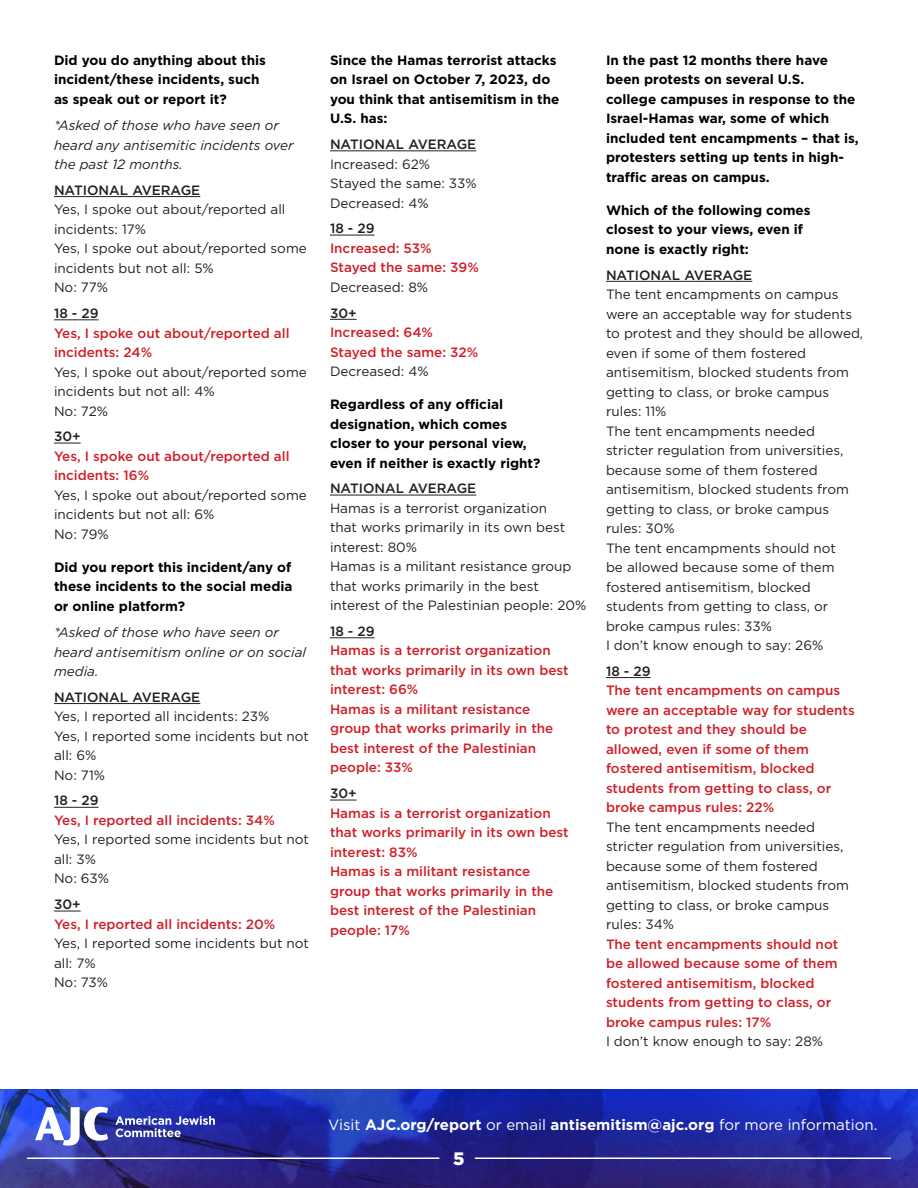
<style>
.page{position:relative;width:918px;height:1188px;background:#fff}
.page>*{position:absolute;margin:0;border:0;box-sizing:border-box;transform-origin:0 0}
.t1{font:900 18px "Gotham";color:#fff}
.t2{font:700 15px "Gotham";color:#fff}
.Body_Answers{font:13.5px/19.5px "Gotham";color:#231f20}
.Body_Answers-2{font:500 13.5px/19.5px "Gotham";color:#cf2029}
.Question{font:700 13.5px/19.5px "Gotham";color:#000}
.Body_Answers-3{font:italic 13.5px/19.5px "Gotham";color:#231f20}
.Header_within_Q{font:500 13.5px "Gotham";color:#231f20}
.s1{font-weight:400}
</style>
<div class="page">
<img style="left:0;top:1090px;width:918px;height:98px">
<svg style="left:115px;top:1116px;width:100px;height:21px;background:#6167bc"></svg>
<svg style="left:35px;top:1107px;width:73px;height:39px"></svg>
<hr style="left:27px;top:1157px;width:412px;height:2px;background:#fff">
<hr style="left:475px;top:1157px;width:416px;height:2px;background:#fff">
<hr style="left:54px;top:196px;width:146px;height:1px;background:#231f20">
<hr style="left:54px;top:320px;width:45px;height:1px;background:#231f20">
<svg style="left:54px;top:443px;width:27px;height:1px"></svg>
<hr style="left:54px;top:703px;width:146px;height:1px;background:#231f20">
<hr style="left:54px;top:807px;width:45px;height:1px;background:#231f20">
<svg style="left:54px;top:911px;width:27px;height:1px"></svg>
<hr style="left:330px;top:151px;width:146px;height:1px;background:#231f20">
<hr style="left:330px;top:235px;width:45px;height:1px;background:#231f20">
<svg style="left:330px;top:319px;width:27px;height:1px"></svg>
<hr style="left:330px;top:495px;width:146px;height:1px;background:#231f20">
<hr style="left:330px;top:638px;width:45px;height:1px;background:#231f20">
<svg style="left:330px;top:800px;width:27px;height:1px"></svg>
<hr style="left:606px;top:281px;width:146px;height:1px;background:#231f20">
<hr style="left:606px;top:677px;width:45px;height:1px;background:#231f20">
<p class="Question" style="left:54px;top:50px;width:214px">Did you do anything about this incident/these incidents, such as speak out or report it?</p>
<p class="Body_Answers-3" style="left:54px;top:115px;width:241px">*Asked of those who have seen or heard any antisemitic incidents over the past 12 months.</p>
<p class="Header_within_Q" style="left:54px;top:181px;width:148px">NATIONAL AVERAGE</p>
<p class="Body_Answers" style="left:54px;top:199px;width:233px">Yes, I spoke out about/reported all incidents: 17%</p>
<p class="Body_Answers" style="left:54px;top:238px;width:254px">Yes, I spoke out about/reported some incidents but not all: 5%</p>
<p class="Body_Answers" style="left:54px;top:277px;width:56px">No: 77%</p>
<p class="Header_within_Q" style="left:54px;top:304px;width:46px">18 - 29</p>
<p class="Body_Answers-2" style="left:54px;top:323px;width:237px">Yes, I spoke out about/reported all incidents: 24%</p>
<p class="Body_Answers" style="left:54px;top:362px;width:254px">Yes, I spoke out about/reported some incidents but not all: 4%</p>
<p class="Body_Answers" style="left:54px;top:401px;width:56px">No: 72%</p>
<p class="Header_within_Q" style="left:54px;top:428px;width:28px">30+</p>
<p class="Body_Answers-2" style="left:54px;top:446px;width:237px">Yes, I spoke out about/reported all incidents: 16%</p>
<p class="Body_Answers" style="left:54px;top:485px;width:254px">Yes, I spoke out about/reported some incidents but not all: 6%</p>
<p class="Body_Answers" style="left:54px;top:524px;width:56px">No: 79%</p>
<p class="Question" style="left:54px;top:557px;width:240px;text-align:justify">Did you report this incident/any of these incidents to the social media or online platform?</p>
<p class="Body_Answers-3" style="left:54px;top:622px;width:254px">*Asked of those who have seen or heard antisemitism online or on social media.</p>
<p class="Header_within_Q" style="left:54px;top:688px;width:148px">NATIONAL AVERAGE</p>
<p class="Body_Answers" style="left:54px;top:706px;width:217px">Yes, I reported all incidents: 23%</p>
<p class="Body_Answers" style="left:54px;top:726px;width:257px">Yes, I reported some incidents but not all: 6%</p>
<p class="Body_Answers" style="left:54px;top:765px;width:53px">No: 71%</p>
<p class="Header_within_Q" style="left:54px;top:792px;width:46px">18 - 29</p>
<p class="Body_Answers-2" style="left:54px;top:810px;width:222px">Yes, I reported all incidents: 34%</p>
<p class="Body_Answers" style="left:54px;top:830px;width:257px">Yes, I reported some incidents but not all: 3%</p>
<p class="Body_Answers" style="left:54px;top:869px;width:57px">No: 63%</p>
<p class="Header_within_Q" style="left:54px;top:896px;width:28px">30+</p>
<p class="Body_Answers-2" style="left:54px;top:914px;width:223px">Yes, I reported all incidents: 20%</p>
<p class="Body_Answers" style="left:54px;top:933px;width:257px">Yes, I reported some incidents but not all: 7%</p>
<p class="Body_Answers" style="left:54px;top:972px;width:56px">No: 73%</p>
<p class="Question" style="left:330px;top:50px;width:231px">Since the Hamas terrorist attacks on Israel on October 7, 2023, do you think that antisemitism in the<br>U.S. has:</p>
<p class="Header_within_Q" style="left:330px;top:135px;width:148px">NATIONAL AVERAGE</p>
<p class="Body_Answers" style="left:330px;top:154px;width:102px">Increased: 62%</p>
<p class="Body_Answers" style="left:330px;top:173px;width:148px">Stayed the same: 33%</p>
<p class="Body_Answers" style="left:330px;top:193px;width:100px">Decreased: 4%</p>
<p class="Header_within_Q" style="left:330px;top:220px;width:46px">18 - 29</p>
<p class="Body_Answers-2" style="left:330px;top:238px;width:103px">Increased: 53%</p>
<p class="Body_Answers-2" style="left:330px;top:258px;width:150px">Stayed the same: 39%</p>
<p class="Body_Answers" style="left:330px;top:277px;width:100px">Decreased: 8%</p>
<p class="Header_within_Q" style="left:330px;top:304px;width:28px">30+</p>
<p class="Body_Answers-2" style="left:330px;top:322px;width:105px">Increased: 64%</p>
<p class="Body_Answers-2" style="left:330px;top:342px;width:150px">Stayed the same: 32%</p>
<p class="Body_Answers" style="left:330px;top:361px;width:100px">Decreased: 4%</p>
<p class="Question" style="left:330px;top:394px;width:212px">Regardless of any official designation, which comes closer to your personal view, even if neither is exactly right?</p>
<p class="Header_within_Q" style="left:330px;top:480px;width:148px">NATIONAL AVERAGE</p>
<p class="Body_Answers" style="left:330px;top:498px;width:237px">Hamas is a terrorist organization that works primarily in its own best interest: 80%</p>
<p class="Body_Answers" style="left:330px;top:556px;width:258px">Hamas is a militant resistance group that works primarily in the best interest of the Palestinian people: 20%</p>
<p class="Header_within_Q" style="left:330px;top:622px;width:46px">18 - 29</p>
<p class="Body_Answers-2" style="left:330px;top:641px;width:240px">Hamas is a terrorist organization that works primarily in its own best interest: 66%</p>
<p class="Body_Answers-2" style="left:330px;top:699px;width:225px">Hamas is a militant resistance group that works primarily in the best interest of the Palestinian people: 33%</p>
<p class="Header_within_Q" style="left:330px;top:785px;width:28px">30+</p>
<p class="Body_Answers-2" style="left:330px;top:803px;width:240px">Hamas is a terrorist organization that works primarily in its own best interest: 83%</p>
<p class="Body_Answers-2" style="left:330px;top:862px;width:225px">Hamas is a militant resistance group that works primarily in the best interest of the Palestinian people: 17%</p>
<p class="Question" style="left:606px;top:50px;width:254px">In the past 12 months there have been protests on several U.S.<br>college campuses in response to the<br>Israel-Hamas war, some of which included tent encampments – that is, protesters setting up tents in high&shy;traffic areas on campus.</p>
<p class="Question" style="left:606px;top:200px;width:206px">Which of the following comes closest to your views, even if none is exactly right:</p>
<p class="Header_within_Q" style="left:606px;top:266px;width:148px">NATIONAL AVERAGE</p>
<p class="Body_Answers" style="left:606px;top:284px;width:259px">The tent encampments on campus were an acceptable way for students to protest and they should be allowed, even if some of them fostered antisemitism, blocked students from getting to class, or broke campus rules: 11%</p>
<p class="Body_Answers" style="left:606px;top:421px;width:244px">The tent encampments needed stricter regulation from universities, because some of them fostered antisemitism, blocked students from getting to class, or broke campus rules: 30%</p>
<p class="Body_Answers" style="left:606px;top:538px;width:232px">The tent encampments should not be allowed because some of them fostered antisemitism, blocked students from getting to class, or broke campus rules: 33%</p>
<p class="Body_Answers" style="left:606px;top:635px;width:219px">I don’t know enough to say: 26%</p>
<p class="Header_within_Q" style="left:606px;top:662px;width:46px">18 - 29</p>
<p class="Body_Answers-2" style="left:606px;top:681px;width:250px">The tent encampments on campus were an acceptable way for students to protest and they should be allowed, even if some of them fostered antisemitism, blocked students from getting to class, or broke campus rules: 22%</p>
<p class="Body_Answers" style="left:606px;top:817px;width:244px">The tent encampments needed stricter regulation from universities, because some of them fostered antisemitism, blocked students from getting to class, or broke campus rules: 34%</p>
<p class="Body_Answers-2" style="left:606px;top:934px;width:234px">The tent encampments should not be allowed because some of them fostered antisemitism, blocked students from getting to class, or broke campus rules: 17%</p>
<p class="Body_Answers" style="left:606px;top:1031px;width:219px">I don’t know enough to say: 28%</p>
<p class="t2" style="left:328px;top:1115px;width:551px"><span class="s1">Visit</span> AJC.org/report <span class="s1">or email</span> antisemitism@ajc.org <span class="s1">for more information.</span></p>
<h1 class="t1" style="left:453px;top:1146px;width:13px">5</h1>
</div>
